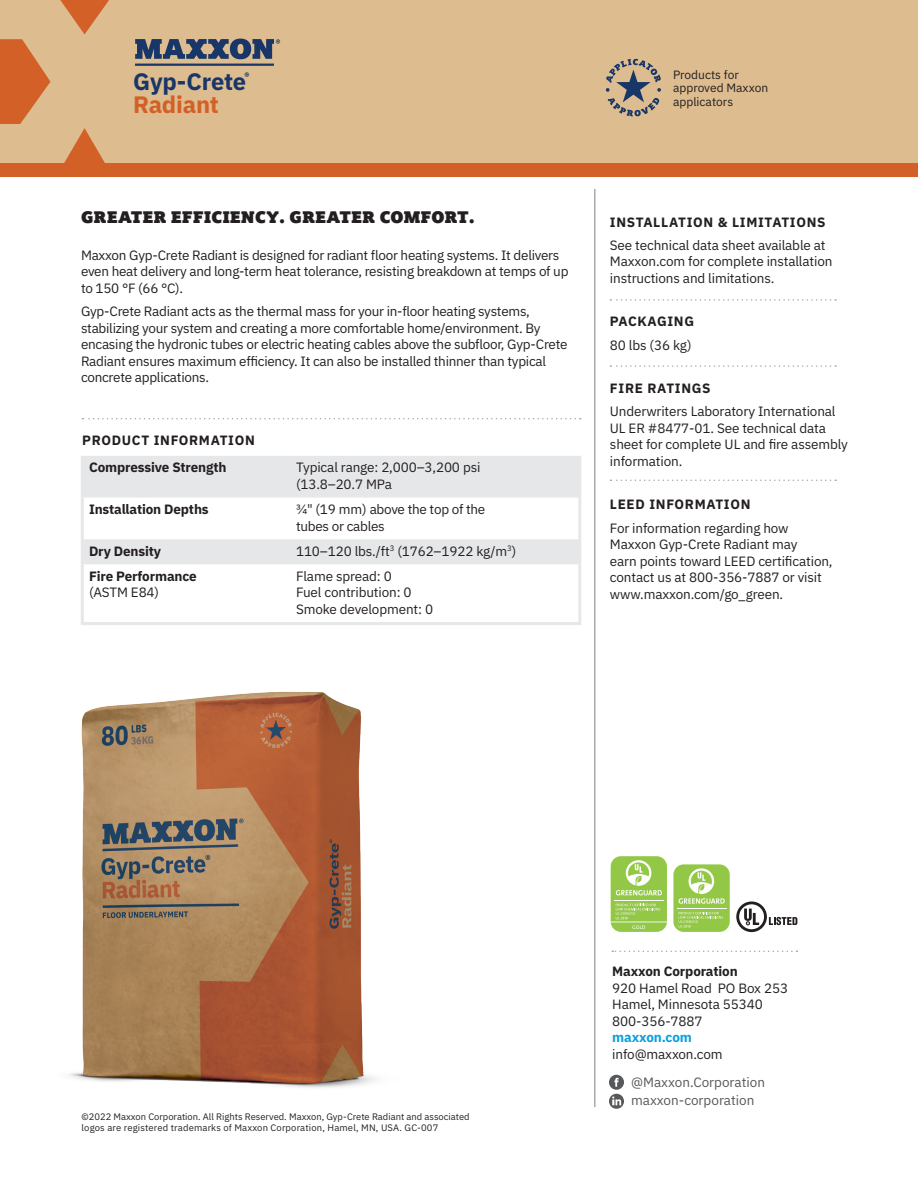
<style>
.page{position:relative;width:918px;height:1188px;background:#fff}
.page>*{position:absolute;margin:0;border:0;box-sizing:border-box;transform-origin:0 0}
.t1{font:700 23.7px "IBM Plex Sans";letter-spacing:-.01em;color:#183667}
.t2{font:700 23.7px "IBM Plex Sans";letter-spacing:-.01em;color:#d26027}
.t3{font:16.5px "Plume Ad";letter-spacing:.03em;color:#231f20}
.t4{font:13.5px/16.5px "IBM Plex Sans";letter-spacing:-.02em;color:#231f20}
.t5{font:700 13.5px "IBM Plex Sans";letter-spacing:.05em;color:#231f20}
.t6{font:700 13.5px/16.5px "IBM Plex Sans";letter-spacing:-.005em;color:#231f20}
.t7{font:13.5px/18px "IBM Plex Sans";color:#57585a}
.t8{font:12px/13.5px "IBM Plex Sans";color:#231f20}
.t9{font:9.3px/10.5px "IBM Plex Sans";color:#231f20}
.s1{font-weight:400}
.s2{font-weight:700}
.s3{font-weight:700;color:#0c9fdc}
</style>
<div class="page">
<div style="left:0;top:0;width:918px;height:163px;background:#ddbc8f"></div>
<div style="left:0;top:163px;width:918px;height:14px;background:#d26027"></div>
<img style="left:69px;top:691px;width:307px;height:397px">
<svg style="left:135px;top:39px;width:145px;height:20px;background:#5b6374"></svg>
<hr style="left:135px;top:64px;width:139px;height:2px;background:#183667">
<svg style="left:606px;top:59px;width:55px;height:57px;background:#a89884"></svg>
<hr style="left:594px;top:189px;width:2px;height:918px;background:#a8a9ad">
<svg style="left:612px;top:951px;width:185px;height:1px"></svg>
<svg style="left:609px;top:1074px;width:15px;height:35px"></svg>
<svg style="left:736px;top:901px;width:61px;height:31px"></svg>
<svg style="left:611px;top:856px;width:56px;height:76px;background:#a5d166"></svg>
<div style="left:673px;top:864px;width:57px;height:68px;background:#93c847;border-radius:10px"></div>
<svg style="left:679px;top:912px;width:44px;height:16px"></svg>
<hr style="left:677px;top:908px;width:49px;height:1px;background:#fff">
<svg style="left:679px;top:868px;width:46px;height:36px"></svg>
<svg style="left:610px;top:299px;width:226px;height:2px"></svg>
<svg style="left:610px;top:365px;width:226px;height:2px"></svg>
<svg style="left:610px;top:480px;width:226px;height:1px"></svg>
<svg style="left:82px;top:418px;width:499px;height:1px"></svg>
<svg style="left:84px;top:456px;width:494px;height:108px;fill:#e6e7e9"></svg>
<hr style="left:81px;top:456px;width:3px;height:42px;background:#e6e7e9">
<hr style="left:578px;top:456px;width:3px;height:42px;background:#e6e7e9">
<hr style="left:81px;top:498px;width:3px;height:41px;background:#e6e7e9">
<hr style="left:578px;top:498px;width:3px;height:41px;background:#e6e7e9">
<hr style="left:81px;top:539px;width:3px;height:25px;background:#e6e7e9">
<hr style="left:578px;top:539px;width:3px;height:25px;background:#e6e7e9">
<hr style="left:81px;top:564px;width:3px;height:58px;background:#e6e7e9">
<hr style="left:578px;top:564px;width:3px;height:58px;background:#e6e7e9">
<hr style="left:81px;top:622px;width:209px;height:3px;background:#e6e7e9">
<hr style="left:290px;top:622px;width:291px;height:3px;background:#e6e7e9">
<p class="t1" style="left:133px;top:62px;width:118px">Gyp-Crete<sup>®</sup></p>
<p class="t2" style="left:133px;top:86px;width:87px">Radiant</p>
<p class="t3" style="left:81px;top:207px;width:395px">GREATER EFFICIENCY. GREATER COMFORT.</p>
<p class="t4" style="left:81px;top:246px;width:489px">Maxxon Gyp-Crete Radiant is designed for radiant floor heating systems. It delivers even heat delivery and long-term heat tolerance, resisting breakdown at temps of up to 150 °F (66 °C).</p>
<p class="t4" style="left:81px;top:302px;width:488px">Gyp-Crete Radiant acts as the thermal mass for your in-floor heating systems, stabilizing your system and creating a more comfortable home/environment. By encasing the hydronic tubes or electric heating cables above the subfloor, Gyp-Crete Radiant ensures maximum efficiency. It can also be installed thinner than typical concrete applications.</p>
<p class="t5" style="left:82px;top:430px;width:174px">PRODUCT INFORMATION</p>
<p class="t6" style="left:89px;top:458px;width:139px">Compressive Strength</p>
<p class="t4" style="left:296px;top:458px;width:186px">Typical range: 2,000–3,200 psi (13.8–20.7 MPa</p>
<p class="t6" style="left:89px;top:500px;width:121px">Installation Depths</p>
<p class="t4" style="left:296px;top:500px;width:191px">¾" (19 mm) above the top of the tubes or cables</p>
<p class="t6" style="left:89px;top:542px;width:74px">Dry Density</p>
<p class="t4" style="left:296px;top:542px;width:222px">110–120 lbs./ft<sup>3</sup> (1762–1922 kg/m<sup>3</sup>)</p>
<p class="t6" style="left:89px;top:567px;width:109px">Fire Performance <span class="s1">(ASTM E84)</span></p>
<p class="t4" style="left:296px;top:567px;width:139px">Flame spread: 0<br>Fuel contribution: 0<br>Smoke development: 0</p>
<p class="t8" style="left:673px;top:67px;width:97px">Products for approved Maxxon applicators</p>
<p class="t5" style="left:610px;top:211px;width:217px">INSTALLATION &amp; LIMITATIONS</p>
<p class="t4" style="left:610px;top:236px;width:224px">See technical data sheet available at<br>Maxxon.com for complete installation instructions and limitations.</p>
<p class="t5" style="left:610px;top:311px;width:86px">PACKAGING</p>
<p class="t4" style="left:610px;top:335px;width:83px">80 lbs (36 kg)</p>
<p class="t5" style="left:610px;top:378px;width:102px">FIRE RATINGS</p>
<p class="t4" style="left:610px;top:402px;width:239px">Underwriters Laboratory International<br>UL ER #8477-01. See technical data sheet for complete UL and fire assembly information.</p>
<p class="t5" style="left:610px;top:494px;width:142px">LEED INFORMATION</p>
<p class="t4" style="left:610px;top:518px;width:224px">For information regarding how<br>Maxxon Gyp-Crete Radiant may<br>earn points toward LEED certification, contact us at 800-356-7887 or visit www.maxxon.com/go_green.</p>
<p class="t9" style="left:82px;top:1111px;width:390px">©2022 Maxxon Corporation. All Rights Reserved. Maxxon, Gyp-Crete Radiant and associated logos are registered trademarks of Maxxon Corporation, Hamel, MN, USA. GC-007</p>
<p class="t4" style="left:612px;top:962px;width:177px"><span class="s2">Maxxon Corporation<br></span>920 Hamel Road PO Box 253<br>Hamel, Minnesota 55340<br>800-356-7887</p>
<p class="t4" style="left:612px;top:1028px;width:112px"><span class="s3">maxxon.com </span>info@maxxon.com</p>
<p class="t7" style="left:631px;top:1072px;width:135px">@Maxxon.Corporation maxxon-corporation</p>
</div>
